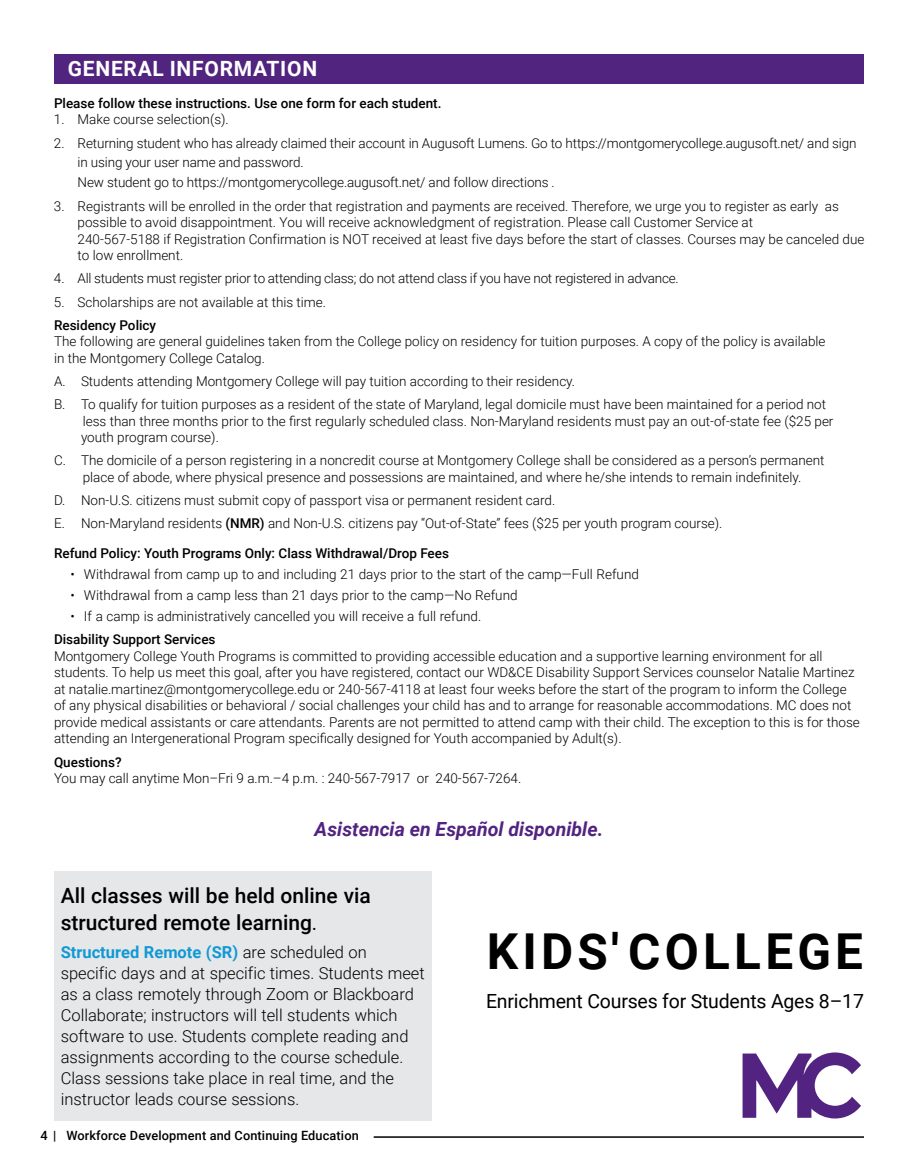
<style>
.page{position:relative;width:918px;height:1175px;background:#fff}
.page>*{position:absolute;margin:0;border:0;box-sizing:border-box;transform-origin:0 0}
.t1{font:700 49.5px "Roboto";letter-spacing:.085em;color:#000}
.t2{font:500 21px/27px "Roboto";color:#000}
.t3{font:700 21px "Roboto";letter-spacing:.035em;color:#fff}
.t4{font:19.5px "Roboto";letter-spacing:-.01em;color:#000}
.t5{font:italic 700 19.5px "Roboto";color:#522380}
.t6{font:300 16.5px/21px "Roboto";color:#000}
.t7{font:300 13.5px/16.5px "Roboto";color:#000}
.t8{font:500 13.5px "Roboto";color:#000}
.t9{font:300 13.5px "Roboto";letter-spacing:-.02em;color:#000}
.t10{font:500 12.75px "Roboto";letter-spacing:.01em;color:#000}
.s1{font-weight:500}
.s2{font-size:16.5px}
.s3{font-weight:700;color:#1099d6}
</style>
<div class="page">
<hr style="left:374px;top:1136px;width:490px;height:1px;background:#000">
<div style="left:54px;top:54px;width:810px;height:29px;background:#512480"></div>
<div style="left:54px;top:871px;width:378px;height:249px;background:#e6e7e8"></div>
<svg style="left:743px;top:1052px;width:118px;height:66px"></svg>
<h2 class="t3" style="left:68px;top:54px;width:251px">GENERAL INFORMATION</h2>
<h3 class="t8" style="left:54px;top:93px;width:389px">Please follow these instructions. Use one form for each student.</h3>
<p class="t7" style="left:54px;top:111px;width:176px">1. Make course selection(s).</p>
<p class="t7" style="left:78px;top:132px;width:780px;line-height:19.8px;text-indent:-24px">2. Returning student who has already claimed their account in Augusoft Lumens. Go to https://montgomerycollege.augusoft.net/ and sign in using your user name and password.<br>New student go to https://montgomerycollege.augusoft.net/ and follow directions .</p>
<p class="t7" style="left:78px;top:197px;width:788px;text-indent:-24px">3. Registrants will be enrolled in the order that registration and payments are received. Therefore, we urge you to register as early as possible to avoid disappointment. You will receive acknowledgment of registration. Please call Customer Service at<br>240-567-5188 if Registration Confirmation is NOT received at least five days before the start of classes. Courses may be canceled due to low enrollment.</p>
<p class="t9" style="left:54px;top:269px;width:626px">4. All students must register prior to attending class; do not attend class if you have not registered in advance.</p>
<p class="t7" style="left:54px;top:293px;width:274px">5. Scholarships are not available at this time.</p>
<h3 class="t8" style="left:54px;top:315px;width:104px">Residency Policy</h3>
<p class="t7" style="left:54px;top:332px;width:773px">The following are general guidelines taken from the College policy on residency for tuition purposes. A copy of the policy is available in the Montgomery College Catalog.</p>
<p class="t7" style="left:54px;top:369px;width:774px;line-height:23.2px">A. Students attending Montgomery College will pay tuition according to their residency.<br>B. To qualify for tuition purposes as a resident of the state of Maryland, legal domicile must have been maintained for a period not</p>
<p class="t7" style="left:81px;top:412px;width:754px">less than three months prior to the first regularly scheduled class. Non-Maryland residents must pay an out-of-state fee ($25 per youth program course).</p>
<p class="t7" style="left:54px;top:452px;width:772px;text-align:center">C. The domicile of a person registering in a noncredit course at Montgomery College shall be considered as a person’s permanent place of abode, where physical presence and possessions are maintained, and where he/she intends to remain indefinitely.</p>
<p class="t7" style="left:54px;top:488px;width:670px;line-height:23.2px">D. Non-U.S. citizens must submit copy of passport visa or permanent resident card.<br>E. Non-Maryland residents <span class="s1">(NMR)</span> and Non-U.S. citizens pay “Out-of-State” fees ($25 per youth program course).</p>
<h3 class="t8" style="left:54px;top:544px;width:397px">Refund Policy: Youth Programs Only: Class Withdrawal/Drop Fees</h3>
<p class="t7" style="left:70px;top:565px;width:570px">• Withdrawal from camp up to and including 21 days prior to the start of the camp—Full Refund</p>
<p class="t7" style="left:70px;top:586px;width:449px">• Withdrawal from a camp less than 21 days prior to the camp—No Refund</p>
<p class="t7" style="left:70px;top:608px;width:412px">• If a camp is administratively cancelled you will receive a full refund.</p>
<h3 class="t8" style="left:54px;top:630px;width:163px">Disability Support Services</h3>
<p class="t7" style="left:54px;top:647px;width:807px">Montgomery College Youth Programs is committed to providing accessible education and a supportive learning environment for all students. To help us meet this goal, after you have registered, contact our WD&amp;CE Disability Support Services counselor Natalie Martinez at natalie.martinez@montgomerycollege.edu or 240-567-4118 at least four weeks before the start of the program to inform the College of any physical disabilities or behavioral / social challenges your child has and to arrange for reasonable accommodations. MC does not provide medical assistants or care attendants. Parents are not permitted to attend camp with their child. The exception to this is for those attending an Intergenerational Program specifically designed for Youth accompanied by Adult(s).</p>
<p class="t7" style="left:54px;top:753px;width:469px"><span class="s1">Questions?<br></span>You may call anytime Mon–Fri 9 a.m.–4 p.m. : 240-567-7917 or 240-567-7264.</p>
<h3 class="t5" style="left:315px;top:815px;width:290px">Asistencia en Español disponible.</h3>
<p class="t2" style="left:61px;top:881px;width:312px">All classes will be held online via structured remote learning<span class="s2">.</span></p>
<p class="t6" style="left:61px;top:941px;width:366px"><span class="s3">Structured Remote (SR)</span> are scheduled on specific days and at specific times. Students meet as a class remotely through Zoom or Blackboard Collaborate; instructors will tell students which software to use. Students complete reading and assignments according to the course schedule.<br>Class sessions take place in real time, and the instructor leads course sessions.</p>
<p class="t10" style="left:40px;top:1126px;width:320px">4 | Workforce Development and Continuing Education</p>
<h1 class="t1" style="left:487px;top:916px;width:378px">KIDS' COLLEGE</h1>
<h1 class="t4" style="left:486px;top:987px;width:380px">Enrichment Courses for Students Ages 8–17</h1>
</div>
